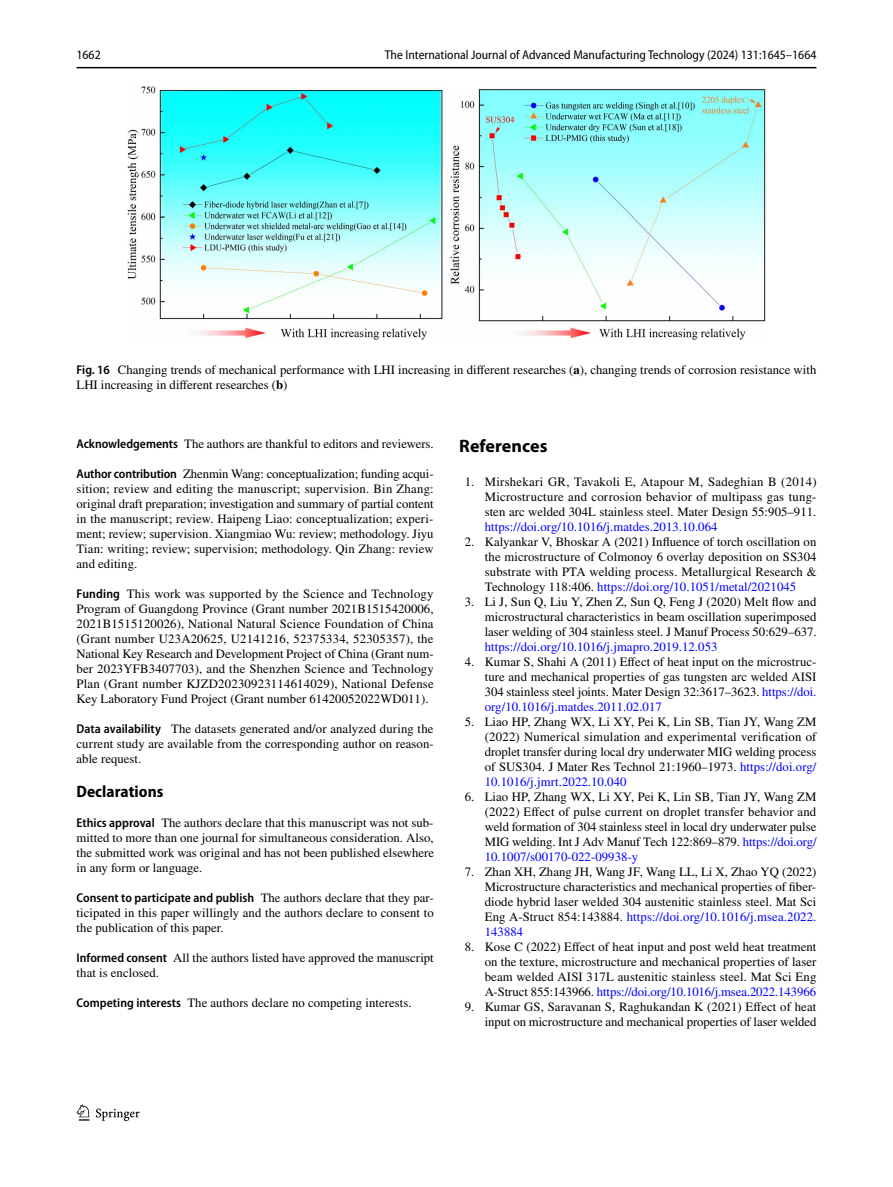
<style>
.page{position:relative;width:893px;height:1187px;background:#fff}
.page>*{position:absolute;margin:0;border:0;box-sizing:border-box;transform-origin:0 0}
.t1{font:700 18px "Myriad Pro";letter-spacing:.005em;color:#000}
.t2{font:700 semi-condensed 16.5px "Myriad Pro";letter-spacing:.005em;color:#000}
.t3{font:12.75px/15px "STIX";letter-spacing:.005em;color:#000;text-align:justify}
.t4{font:12.75px "STIX";letter-spacing:.005em;color:#00f}
.t5{font:semi-condensed 12.75px "Myriad Pro";color:#000}
.t6{font:600 semi-condensed 12.75px "Myriad Pro";letter-spacing:.005em;color:#000}
.s1{font-family:"Myriad Pro";font-weight:600;font-stretch:semi-condensed}
.s2{font-weight:700}
.s3{font-family:"STIX";font-weight:400;font-stretch:normal}
.s4{color:#00f}
</style>
<div class="page">
<hr style="left:77px;top:67px;width:739px;height:1px;background:#000">
<svg style="left:77px;top:1104px;width:12px;height:16px"></svg>
<svg style="left:96px;top:1108px;width:44px;height:12px"></svg>
<img style="left:128px;top:87px;width:637px;height:252px">
<p class="t5" style="left:77px;top:48px;width:26px">1662</p>
<p class="t5" style="left:385px;top:48px;width:433px">The International Journal of Advanced Manufacturing Technology (2024) 131:1645–1664</p>
<p class="t3" style="left:77px;top:363px;width:741px"><span class="s1">Fig. 16</span> Changing trends of mechanical performance with LHI increasing in different researches (<span class="s2">a</span>), changing trends of corrosion resistance with<br>LHI increasing in different researches (<span class="s2">b</span>)</p>
<p class="t3" style="left:77px;top:437px;width:359px"><span class="s1">Acknowledgements</span> The authors are thankful to editors and reviewers.</p>
<p class="t3" style="left:77px;top:467px;width:359px"><span class="s1">Author contribution</span> Zhenmin Wang: conceptualization; funding acqui&shy;sition; review and editing the manuscript; supervision. Bin Zhang: original draft preparation; investigation and summary of partial content in the manuscript; review. Haipeng Liao: conceptualization; experi&shy;ment; review; supervision. Xiangmiao Wu: review; methodology. Jiyu Tian: writing; review; supervision; methodology. Qin Zhang: review and editing.</p>
<p class="t3" style="left:77px;top:587px;width:359px"><span class="s1">Funding</span> This work was supported by the Science and Technology Program of Guangdong Province (Grant number 2021B1515420006, 2021B1515120026), National Natural Science Foundation of China (Grant number U23A20625, U2141216, 52375334, 52305357), the National Key Research and Development Project of China (Grant num&shy;ber 2023YFB3407703), and the Shenzhen Science and Technology Plan (Grant number KJZD20230923114614029), National Defense Key Laboratory Fund Project (Grant number 61420052022WD011).</p>
<p class="t3" style="left:77px;top:722px;width:359px"><span class="s1">Data availability</span> The datasets generated and/or analyzed during the current study are available from the corresponding author on reason&shy;able request.</p>
<p class="t2" style="left:77px;top:782px;width:88px">Declarations</p>
<p class="t3" style="left:77px;top:816px;width:359px"><span class="s1">Ethics approval</span> The authors declare that this manuscript was not sub&shy;mitted to more than one journal for simultaneous consideration. Also, the submitted work was original and has not been published elsewhere in any form or language.</p>
<p class="t6" style="left:77px;top:890px;width:359px">Consent to participate and publish <span class="s3">The authors declare that they par-</span></p>
<p class="t3" style="left:77px;top:906px;width:359px">ticipated in this paper willingly and the authors declare to consent to the publication of this paper.</p>
<p class="t3" style="left:77px;top:951px;width:359px"><span class="s1">Informed consent</span> All the authors listed have approved the manuscript that is enclosed.</p>
<p class="t3" style="left:77px;top:996px;width:336px"><span class="s1">Competing interests</span> The authors declare no competing interests.</p>
<h1 class="t1" style="left:459px;top:434px;width:90px">References</h1>
<p class="t3" style="left:485px;top:475px;width:333px;text-indent:-20px">1. Mirshekari GR, Tavakoli E, Atapour M, Sadeghian B (2014)<br>Microstructure and corrosion behavior of multipass gas tung&shy;sten arc welded 304L stainless steel. Mater Design 55:905–911.</p>
<p class="t4" style="left:485px;top:518px;width:234px">https://doi.org/10.1016/j.matdes.2013.10.064</p>
<p class="t3" style="left:485px;top:535px;width:333px;text-indent:-20px">2. Kalyankar V, Bhoskar A (2021) Influence of torch oscillation on the microstructure of Colmonoy 6 overlay deposition on SS304 substrate with PTA welding process. Metallurgical Research &amp; Technology 118:406. <span class="s4">https://doi.org/10.1051/metal/2021045</span></p>
<p class="t3" style="left:485px;top:595px;width:333px;text-indent:-20px">3. Li J, Sun Q, Liu Y, Zhen Z, Sun Q, Feng J (2020) Melt flow and microstructural characteristics in beam oscillation superimposed laser welding of 304 stainless steel. J Manuf Process 50:629–637.</p>
<p class="t4" style="left:485px;top:637px;width:234px">https://doi.org/10.1016/j.jmapro.2019.12.053</p>
<p class="t3" style="left:485px;top:655px;width:333px;text-indent:-20px">4. Kumar S, Shahi A (2011) Effect of heat input on the microstruc&shy;ture and mechanical properties of gas tungsten arc welded AISI 304 stainless steel joints. Mater Design 32:3617–3623. <span class="s4">https://doi. org/10.1016/j.matdes.2011.02.017</span></p>
<p class="t3" style="left:485px;top:715px;width:333px;text-indent:-20px">5. Liao HP, Zhang WX, Li XY, Pei K, Lin SB, Tian JY, Wang ZM (2022) Numerical simulation and experimental verification of droplet transfer during local dry underwater MIG welding process of SUS304. J Mater Res Technol 21:1960–1973. <span class="s4">https://doi.org/ 10.1016/j.jmrt.2022.10.040</span></p>
<p class="t3" style="left:485px;top:790px;width:333px;text-indent:-20px">6. Liao HP, Zhang WX, Li XY, Pei K, Lin SB, Tian JY, Wang ZM (2022) Effect of pulse current on droplet transfer behavior and weld formation of 304 stainless steel in local dry underwater pulse MIG welding. Int J Adv Manuf Tech 122:869–879. <span class="s4">https://doi.org/ 10.1007/s00170-022-09938-y</span></p>
<p class="t3" style="left:485px;top:864px;width:333px;text-indent:-20px">7. Zhan XH, Zhang JH, Wang JF, Wang LL, Li X, Zhao YQ (2022)<br>Microstructure characteristics and mechanical properties of fiber&shy;diode hybrid laser welded 304 austenitic stainless steel. Mat Sci Eng A-Struct 854:143884. <span class="s4">https://doi.org/10.1016/j.msea.2022.<br>143884</span></p>
<p class="t3" style="left:485px;top:939px;width:333px;text-indent:-20px">8. Kose C (2022) Effect of heat input and post weld heat treatment on the texture, microstructure and mechanical properties of laser beam welded AISI 317L austenitic stainless steel. Mat Sci Eng A-Struct 855:143966. <span class="s4">https://doi.org/10.1016/j.msea.2022.143966</span></p>
<p class="t3" style="left:465px;top:999px;width:353px;text-align:right">9. Kumar GS, Saravanan S, Raghukandan K (2021) Effect of heat input on microstructure and mechanical properties of laser welded</p>
</div>
